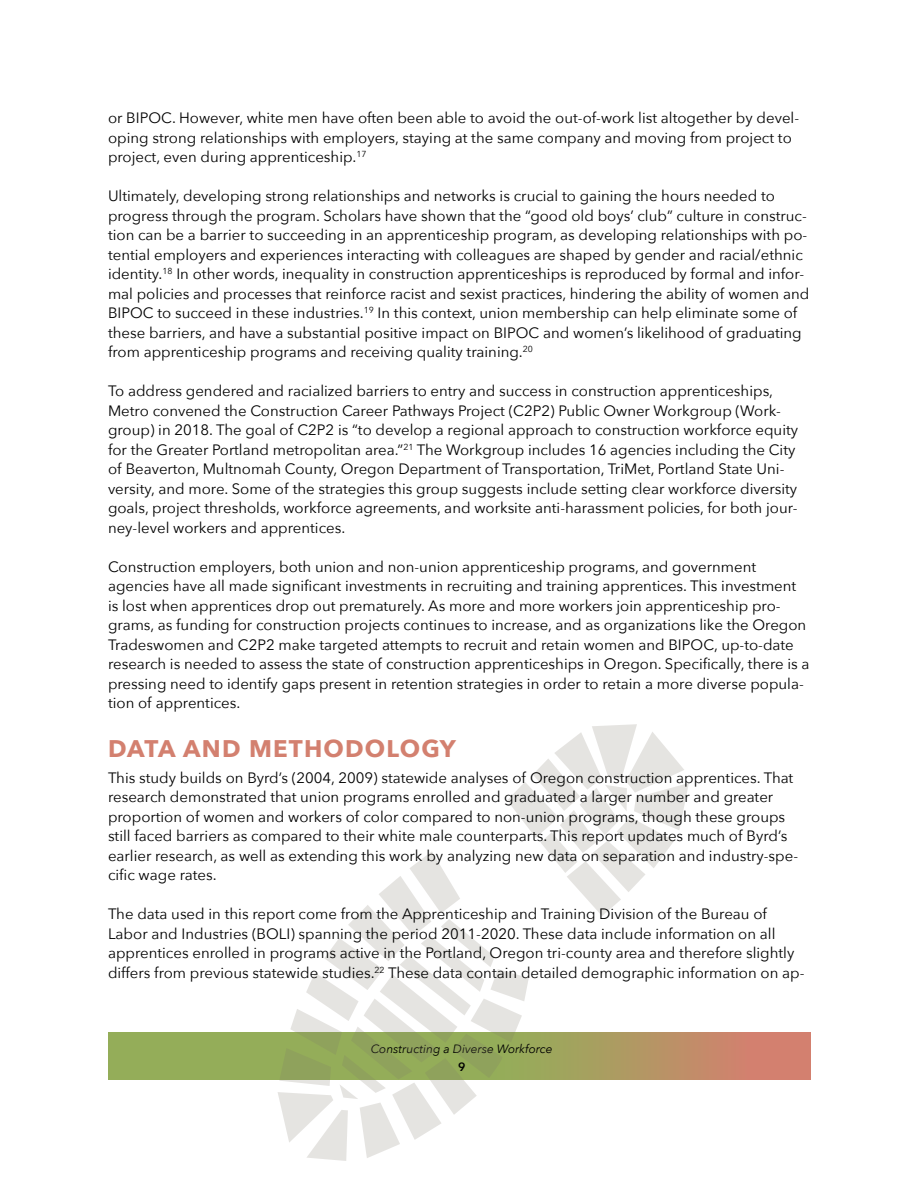
<style>
.page{position:relative;width:918px;height:1188px;background:#fff}
.page>*{position:absolute;margin:0;border:0;box-sizing:border-box;transform-origin:0 0}
.Subhead{font:700 24px "Avenir Next";letter-spacing:.05em;color:#d3806f}
.Body_text{font:15px/19.5px "Avenir Next";color:#000}
.t1{font:italic 12px "Avenir Next";color:#000}
.t2{font:600 12px "Avenir Next";color:#000}
</style>
<div class="page">
<svg style="left:108px;top:1033px;width:702px;height:47px;background:#ac9b61"></svg>
<svg style="left:278px;top:724px;width:411px;height:437px"></svg>
<p class="Body_text" style="left:108px;top:107px;width:693px">or BIPOC. However, white men have often been able to avoid the out-of-work list altogether by devel&shy;oping strong relationships with employers, staying at the same company and moving from project to project, even during apprenticeship.<sup>17</sup></p>
<p class="Body_text" style="left:108px;top:185px;width:703px">Ultimately, developing strong relationships and networks is crucial to gaining the hours needed to progress through the program. Scholars have shown that the “good old boys’ club” culture in construc&shy;tion can be a barrier to succeeding in an apprenticeship program, as developing relationships with po&shy;tential employers and experiences interacting with colleagues are shaped by gender and racial/ethnic identity.<sup>18</sup> In other words, inequality in construction apprenticeships is reproduced by formal and infor&shy;mal policies and processes that reinforce racist and sexist practices, hindering the ability of women and BIPOC to succeed in these industries.<sup>19</sup> In this context, union membership can help eliminate some of these barriers, and have a substantial positive impact on BIPOC and women’s likelihood of graduating from apprenticeship programs and receiving quality training.<sup>20</sup></p>
<p class="Body_text" style="left:108px;top:380px;width:692px">To address gendered and racialized barriers to entry and success in construction apprenticeships, Metro convened the Construction Career Pathways Project (C2P2) Public Owner Workgroup (Work&shy;group) in 2018. The goal of C2P2 is “to develop a regional approach to construction workforce equity for the Greater Portland metropolitan area.”<sup>21</sup> The Workgroup includes 16 agencies including the City of Beaverton, Multnomah County, Oregon Department of Transportation, TriMet, Portland State Uni&shy;versity, and more. Some of the strategies this group suggests include setting clear workforce diversity goals, project thresholds, workforce agreements, and worksite anti-harassment policies, for both jour&shy;ney-level workers and apprentices.</p>
<p class="Body_text" style="left:108px;top:556px;width:703px">Construction employers, both union and non-union apprenticeship programs, and government agencies have all made significant investments in recruiting and training apprentices. This investment is lost when apprentices drop out prematurely. As more and more workers join apprenticeship pro&shy;grams, as funding for construction projects continues to increase, and as organizations like the Oregon Tradeswomen and C2P2 make targeted attempts to recruit and retain women and BIPOC, up-to-date research is needed to assess the state of construction apprenticeships in Oregon. Specifically, there is a pressing need to identify gaps present in retention strategies in order to retain a more diverse popula&shy;tion of apprentices.</p>
<p class="Subhead" style="left:108px;top:727px;width:349px">DATA AND METHODOLOGY</p>
<p class="Body_text" style="left:108px;top:767px;width:692px">This study builds on Byrd’s (2004, 2009) statewide analyses of Oregon construction apprentices. That research demonstrated that union programs enrolled and graduated a larger number and greater proportion of women and workers of color compared to non-union programs, though these groups still faced barriers as compared to their white male counterparts. This report updates much of Byrd’s earlier research, as well as extending this work by analyzing new data on separation and industry-spe&shy;cific wage rates.</p>
<p class="Body_text" style="left:108px;top:904px;width:698px">The data used in this report come from the Apprenticeship and Training Division of the Bureau of Labor and Industries (BOLI) spanning the period 2011-2020. These data include information on all apprentices enrolled in programs active in the Portland, Oregon tri-county area and therefore slightly differs from previous statewide studies.<sup>22</sup> These data contain detailed demographic information on ap-</p>
<p class="t1" style="left:371px;top:1038px;width:183px">Constructing a Diverse Workforce</p>
<p class="t2" style="left:458px;top:1056px;width:9px">9</p>
</div>
